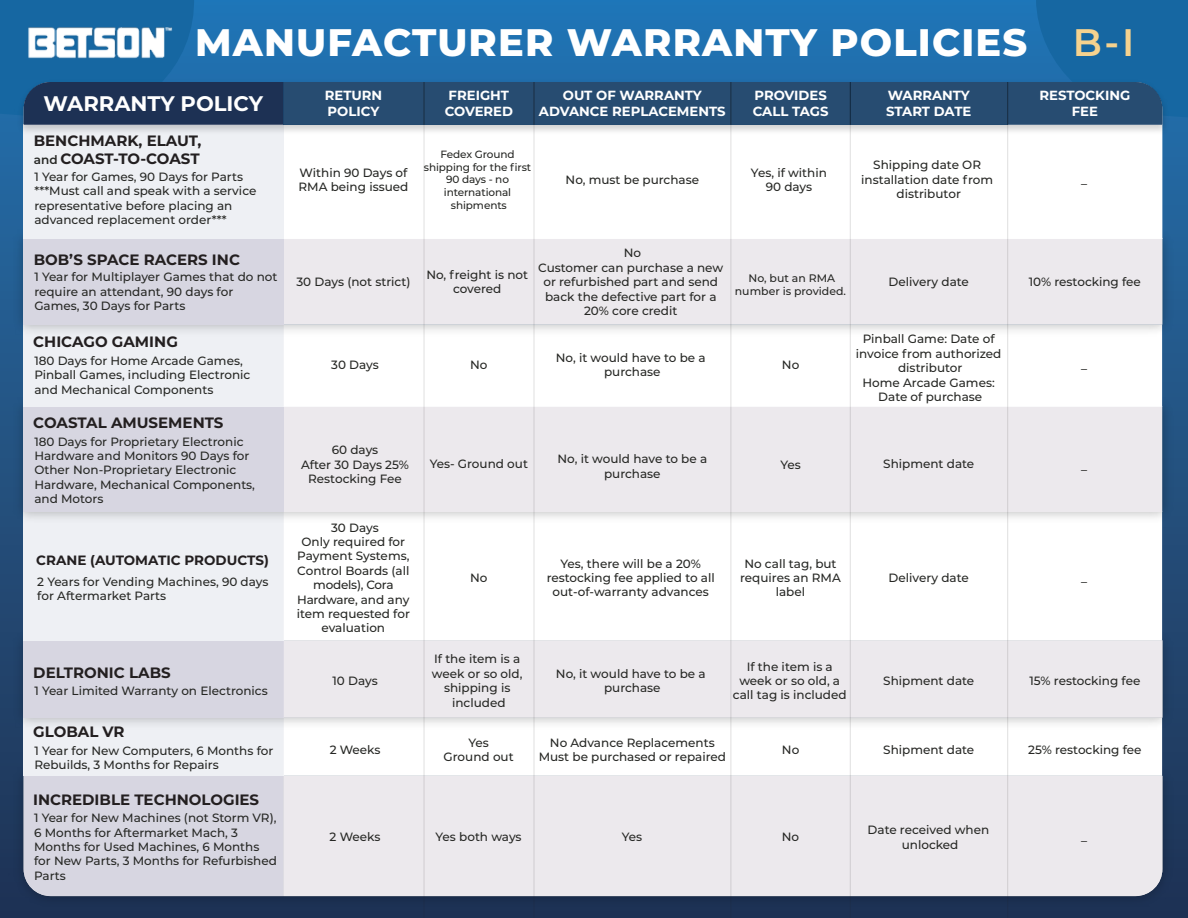
<style>
.page{position:relative;width:1188px;height:918px;background:#fff}
.page>*{position:absolute;margin:0;border:0;box-sizing:border-box;transform-origin:0 0}
.t1{font:800 38.4px "Montserrat";letter-spacing:.03em;color:#fff}
.t2{font:700 21.15px "Montserrat";color:#fff}
.t3{font:700 15px/18px "Montserrat";color:#231f20}
.t4{font:700 13.5px "Montserrat";color:#231f20}
.t5{font:700 13.2px/15.9px "Montserrat";color:#fff}
.t6{font:500 12px/14.4px "Montserrat";color:#262724;text-align:center}
.t7{font:500 10.95px/13px "Montserrat";color:#262724;text-align:center}
.t8{font:500 10.5px/12.6px "Montserrat";letter-spacing:-.01em;color:#262724;text-align:center}
.s1{font-weight:600;color:#f6d28e}
.s2{font-weight:600;font-size:12px;color:#262724}
</style>
<div class="page">
<div style="left:0;top:0;width:1188px;height:918px;background:linear-gradient(to bottom,#2575b3,#213151)"></div>
<img style="left:8px;top:760px;width:1170px;height:151px">
<div style="left:24px;top:776px;width:260px;height:120px;background:#d7d6e1"></div>
<div style="left:284px;top:776px;width:878px;height:120px;background:#ece9ed"></div>
<div style="left:24px;top:718px;width:260px;height:58px;background:#eef0f4"></div>
<svg style="left:284px;top:733px;width:878px;height:43px"></svg>
<img style="left:8px;top:625px;width:1170px;height:108px">
<div style="left:24px;top:640px;width:260px;height:78px;background:#d7d6e1"></div>
<div style="left:284px;top:640px;width:878px;height:78px;background:#ece9ed"></div>
<div style="left:24px;top:511px;width:260px;height:129px;background:#eef0f4"></div>
<svg style="left:284px;top:528px;width:878px;height:112px"></svg>
<img style="left:8px;top:390px;width:1169px;height:138px">
<div style="left:284px;top:407px;width:878px;height:105px;background:#ece9ed"></div>
<div style="left:24px;top:406px;width:260px;height:106px;background:#d7d6e1"></div>
<div style="left:24px;top:325px;width:260px;height:82px;background:#eef0f4"></div>
<svg style="left:284px;top:340px;width:878px;height:67px"></svg>
<img style="left:8px;top:222px;width:1170px;height:118px">
<div style="left:284px;top:239px;width:878px;height:86px;background:#ece9ed"></div>
<svg style="left:284px;top:138px;width:878px;height:101px"></svg>
<div style="left:24px;top:238px;width:260px;height:87px;background:#d7d6e1"></div>
<div style="left:24px;top:124px;width:260px;height:115px;background:#eef0f4"></div>
<img style="left:15px;top:77px;width:1156px;height:61px">
<div style="left:424px;top:82px;width:110px;height:43px;background:#274c71"></div>
<svg style="left:1008px;top:0;width:180px;height:127px;background:#1f6296"></svg>
<svg style="left:0;top:0;width:284px;height:125px;background:#2e6595"></svg>
<div style="left:284px;top:82px;width:140px;height:43px;background:#274c71"></div>
<div style="left:731px;top:82px;width:119px;height:43px;background:#274c71"></div>
<div style="left:534px;top:82px;width:197px;height:43px;background:#274c71"></div>
<div style="left:850px;top:82px;width:158px;height:43px;background:#274c71"></div>
<hr style="left:423px;top:82px;width:2px;height:43px;background:#231f20">
<hr style="left:533px;top:82px;width:2px;height:43px;background:#231f20">
<hr style="left:730px;top:82px;width:1px;height:43px;background:#231f20">
<hr style="left:850px;top:82px;width:1px;height:43px;background:#231f20">
<hr style="left:1007px;top:82px;width:1px;height:43px;background:#231f20">
<hr style="left:423px;top:125px;width:2px;height:793px;background:#231f20">
<hr style="left:533px;top:125px;width:2px;height:793px;background:#231f20">
<hr style="left:730px;top:125px;width:1px;height:793px;background:#231f20">
<hr style="left:850px;top:125px;width:1px;height:793px;background:#231f20">
<hr style="left:1007px;top:125px;width:1px;height:793px;background:#231f20">
<h1 class="t1" style="left:195px;top:21px;width:941px">MANUFACTURER WARRANTY POLICIES <span class="s1">B-I</span></h1>
<h2 class="t2" style="left:44px;top:95px;width:221px">WARRANTY POLICY</h2>
<p class="t5" style="left:325px;top:88px;width:59px">RETURN<br>POLICY</p>
<p class="t5" style="left:445px;top:88px;width:70px;text-align:center">FREIGHT<br>COVERED</p>
<p class="t5" style="left:539px;top:88px;width:188px;text-align:center">OUT OF WARRANTY<br>ADVANCE REPLACEMENTS</p>
<p class="t5" style="left:753px;top:88px;width:77px">PROVIDES<br>CALL TAGS</p>
<p class="t5" style="left:886px;top:88px;width:87px">WARRANTY<br>START DATE</p>
<p class="t5" style="left:1039px;top:88px;width:92px;text-align:center">RESTOCKING<br>FEE</p>
<p class="t3" style="left:34px;top:133px;width:169px">BENCHMARK, ELAUT, <span class="s2">and</span> COAST-TO-COAST</p>
<p class="t6" style="left:34px;top:170px;width:224px;text-align:left">1 Year for Games, 90 Days for Parts ***Must call and speak with a service representative before placing an advanced replacement order***</p>
<p class="t6" style="left:861px;top:158px;width:133px">Shipping date OR installation date from distributor</p>
<p class="t8" style="left:424px;top:149px;width:109px">Fedex Ground shipping for the first<br>90 days - no international shipments</p>
<p class="t6" style="left:299px;top:166px;width:111px;text-align:left">Within 90 Days of<br>RMA being issued</p>
<p class="t6" style="left:751px;top:166px;width:77px">Yes, if within<br>90 days</p>
<p class="t6" style="left:566px;top:173px;width:135px">No, must be purchase</p>
<p class="t6" style="left:1081px;top:173px;width:7px">_</p>
<p class="t3" style="left:34px;top:252px;width:208px">BOB’S SPACE RACERS INC</p>
<p class="t6" style="left:34px;top:270px;width:245px;text-align:left">1 Year for Multiplayer Games that do not require an attendant, 90 days for<br>Games, 30 Days for Parts</p>
<p class="t6" style="left:296px;top:275px;width:116px">30 Days (not strict)</p>
<p class="t6" style="left:426px;top:268px;width:103px">No, freight is not covered</p>
<p class="t6" style="left:538px;top:246px;width:187px">No<br>Customer can purchase a new or refurbished part and send back the defective part for a<br>20% core credit</p>
<p class="t7" style="left:735px;top:272px;width:113px">No, but an RMA number is provided.</p>
<p class="t6" style="left:889px;top:275px;width:82px">Delivery date</p>
<p class="t6" style="left:1029px;top:275px;width:114px">10% restocking fee</p>
<p class="t3" style="left:33px;top:334px;width:146px">CHICAGO GAMING</p>
<p class="t6" style="left:34px;top:354px;width:218px;text-align:left">180 Days for Home Arcade Games,<br>Pinball Games, including Electronic and Mechanical Components</p>
<p class="t6" style="left:782px;top:358px;width:19px">No</p>
<p class="t6" style="left:556px;top:351px;width:151px">No, it would have to be a purchase</p>
<p class="t6" style="left:331px;top:358px;width:49px">30 Days</p>
<p class="t6" style="left:470px;top:358px;width:19px">No</p>
<p class="t6" style="left:856px;top:332px;width:147px">Pinball Game: Date of invoice from authorized distributor<br>Home Arcade Games:<br>Date of purchase</p>
<p class="t3" style="left:33px;top:414px;width:192px">COASTAL AMUSEMENTS</p>
<p class="t6" style="left:34px;top:435px;width:222px;text-align:left">180 Days for Proprietary Electronic<br>Hardware and Monitors 90 Days for<br>Other Non-Proprietary Electronic<br>Hardware, Mechanical Components, and Motors</p>
<p class="t4" style="left:36px;top:555px;width:234px">CRANE (AUTOMATIC PRODUCTS)</p>
<p class="t6" style="left:37px;top:575px;width:233px;text-align:left">2 Years for Vending Machines, 90 days for Aftermarket Parts</p>
<p class="t6" style="left:301px;top:443px;width:109px">60 days<br>After 30 Days 25%<br>Restocking Fee</p>
<p class="t6" style="left:297px;top:520px;width:115px">30 Days<br>Only required for<br>Payment Systems,<br>Control Boards (all models), Cora<br>Hardware, and any item requested for evaluation</p>
<p class="t6" style="left:430px;top:457px;width:100px">Yes- Ground out</p>
<p class="t6" style="left:470px;top:571px;width:19px">No</p>
<p class="t6" style="left:558px;top:452px;width:151px">No, it would have to be a purchase</p>
<p class="t6" style="left:780px;top:458px;width:22px">Yes</p>
<p class="t6" style="left:883px;top:457px;width:93px">Shipment date</p>
<p class="t6" style="left:547px;top:556px;width:170px">Yes, there will be a 20% restocking fee applied to all out-of-warranty advances</p>
<p class="t6" style="left:740px;top:556px;width:102px">No call tag, but requires an RMA label</p>
<p class="t6" style="left:889px;top:571px;width:82px">Delivery date</p>
<p class="t6" style="left:1081px;top:358px;width:7px">_</p>
<p class="t6" style="left:1081px;top:459px;width:7px">_</p>
<p class="t6" style="left:1081px;top:571px;width:7px">_</p>
<p class="t3" style="left:33px;top:664px;width:139px">DELTRONIC LABS</p>
<p class="t6" style="left:34px;top:684px;width:235px">1 Year Limited Warranty on Electronics</p>
<p class="t6" style="left:332px;top:674px;width:47px">10 Days</p>
<p class="t6" style="left:432px;top:652px;width:92px">If the item is a week or so old, shipping is included</p>
<p class="t6" style="left:556px;top:667px;width:151px">No, it would have to be a purchase</p>
<p class="t6" style="left:733px;top:660px;width:115px">If the item is a week or so old, a call tag is included</p>
<p class="t6" style="left:883px;top:674px;width:93px">Shipment date</p>
<p class="t6" style="left:1029px;top:674px;width:113px">15% restocking fee</p>
<p class="t3" style="left:33px;top:724px;width:93px">GLOBAL VR</p>
<p class="t6" style="left:34px;top:744px;width:241px;text-align:left">1 Year for New Computers, 6 Months for<br>Rebuilds, 3 Months for Repairs</p>
<p class="t6" style="left:539px;top:736px;width:189px">No Advance Replacements<br>Must be purchased or repaired</p>
<p class="t6" style="left:782px;top:743px;width:19px">No</p>
<p class="t6" style="left:1028px;top:743px;width:115px">25% restocking fee</p>
<p class="t6" style="left:444px;top:736px;width:72px">Yes<br>Ground out</p>
<p class="t6" style="left:883px;top:743px;width:93px">Shipment date</p>
<p class="t6" style="left:330px;top:743px;width:52px">2 Weeks</p>
<p class="t3" style="left:33px;top:792px;width:228px">INCREDIBLE TECHNOLOGIES</p>
<p class="t6" style="left:34px;top:811px;width:244px;text-align:left">1 Year for New Machines (not Storm VR),<br>6 Months for Aftermarket Mach, 3<br>Months for Used Machines, 6 Months for New Parts, 3 Months for Refurbished<br>Parts</p>
<p class="t6" style="left:330px;top:830px;width:52px">2 Weeks</p>
<p class="t6" style="left:436px;top:830px;width:88px">Yes both ways</p>
<p class="t6" style="left:622px;top:830px;width:22px">Yes</p>
<p class="t6" style="left:782px;top:830px;width:19px">No</p>
<p class="t6" style="left:868px;top:823px;width:123px">Date received when unlocked</p>
<p class="t6" style="left:1081px;top:830px;width:7px">_</p>
</div>
